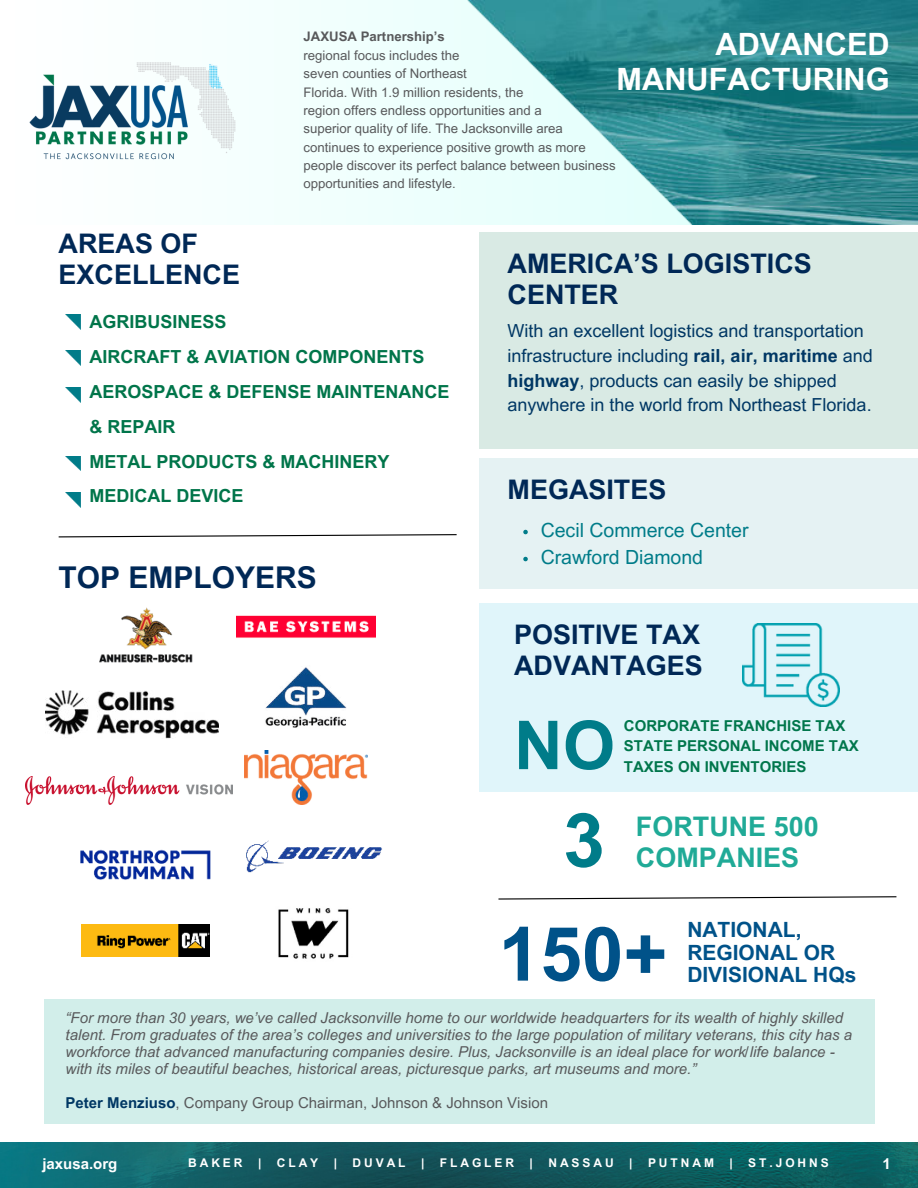
<style>
.page{position:relative;width:918px;height:1188px;background:#fff}
.page>*{position:absolute;margin:0;border:0;box-sizing:border-box;transform-origin:0 0}
.t1{font:700 75px "Arial MT Pro";color:#005289}
.t2{font:700 75px "Arial MT Pro";color:#007c89}
.t3{font:700 67.5px "Arial MT Pro";color:#007c89}
.t4{font:700 30.75px/34.8px "Arial MT Pro";color:#fff;text-align:right}
.t5{font:700 30px "Arial MT Pro";color:#002856}
.t6{font:700 27px/30.3px "Arial MT Pro";color:#002856}
.t7{font:700 27px "Arial MT Pro";color:#20aa97}
.t8{font:700 21px/22.5px "Arial MT Pro";color:#005289}
.t9{font:19.5px/27px "Arial MT Pro";color:#007c89}
.t10{font:18px/24.8px "Arial MT Pro";color:#003764}
.t11{font:700 18px/34.8px "Arial MT Pro";color:#00754a}
.t12{font:italic 15px/16.8px "Arial MT Pro";color:#58595b}
.t13{font:700 15px/20.2px "Arial MT Pro";color:#00764b}
.t14{font:15px "Arial MT Pro";color:#58595b}
.t15{font:700 15px "Arial MT Pro";color:#fff}
.t16{font:13.2px/18.3px "Arial MT Pro";color:#58595b}
.t17{font:700 13.2px "Arial MT Pro";color:#58595b}
.t18{font:700 12px "Arial MT Pro";letter-spacing:.245em;color:#fff}
.s1{font-weight:700}
.s2{font-weight:700;color:#003764}
</style>
<div class="page">
<img style="left:249px;top:0;width:669px;height:225px">
<img style="left:29px;top:47px;width:235px;height:130px">
<img style="left:66px;top:315px;width:14px;height:14px">
<img style="left:66px;top:351px;width:14px;height:15px">
<img style="left:66px;top:388px;width:14px;height:14px">
<img style="left:65px;top:456px;width:15px;height:15px">
<img style="left:66px;top:493px;width:14px;height:14px">
<div style="left:480px;top:232px;width:438px;height:217px;background:#d9eae4"></div>
<div style="left:480px;top:458px;width:438px;height:131px;background:#e5f2f3"></div>
<svg style="left:523px;top:530px;width:5px;height:4px"></svg>
<svg style="left:523px;top:557px;width:5px;height:4px"></svg>
<svg style="left:58px;top:534px;width:399px;height:4px"></svg>
<div style="left:44px;top:1000px;width:830px;height:124px;background:#d2eeea"></div>
<div style="left:479px;top:603px;width:439px;height:189px;background:#e0f5fa"></div>
<img style="left:742px;top:624px;width:98px;height:83px">
<svg style="left:498px;top:896px;width:399px;height:4px"></svg>
<img style="left:0;top:1143px;width:918px;height:45px">
<img style="left:278px;top:908px;width:71px;height:51px">
<img style="left:99px;top:607px;width:94px;height:56px">
<img style="left:46px;top:690px;width:173px;height:49px">
<img style="left:81px;top:924px;width:128px;height:33px">
<img style="left:246px;top:840px;width:136px;height:33px">
<img style="left:244px;top:750px;width:124px;height:54px">
<img style="left:236px;top:615px;width:140px;height:23px">
<img style="left:265px;top:667px;width:82px;height:61px">
<img style="left:26px;top:777px;width:207px;height:28px">
<img style="left:80px;top:849px;width:131px;height:31px">
<p class="t17" style="left:304px;top:29px;width:143px">JAXUSA Partnership’s</p>
<p class="t16" style="left:304px;top:47px;width:314px">regional focus includes the<br>seven counties of Northeast<br>Florida. With 1.9 million residents, the<br>region offers endless opportunities and a<br>superior quality of life. The Jacksonville area continues to experience positive growth as more people discover its perfect balance between business opportunities and lifestyle.</p>
<h3 class="t4" style="left:617px;top:28px;width:275px">ADVANCED<br>MANUFACTURING</h3>
<h3 class="t6" style="left:59px;top:230px;width:183px">AREAS OF<br>EXCELLENCE</h3>
<p class="t11" style="left:89px;top:305px;width:362px">AGRIBUSINESS<br>AIRCRAFT &amp; AVIATION COMPONENTS<br>AEROSPACE &amp; DEFENSE MAINTENANCE &amp; REPAIR<br>METAL PRODUCTS &amp; MACHINERY<br>MEDICAL DEVICE</p>
<h3 class="t5" style="left:59px;top:560px;width:260px">TOP EMPLOYERS</h3>
<h3 class="t6" style="left:508px;top:250px;width:306px">AMERICA’S LOGISTICS<br>CENTER</h3>
<p class="t10" style="left:508px;top:319px;width:367px">With an excellent logistics and transportation infrastructure including <span class="s1">rail, air, maritime</span> and <span class="s1">highway</span>, products can easily be shipped anywhere in the world from Northeast Florida.</p>
<h3 class="t6" style="left:508px;top:476px;width:160px">MEGASITES</h3>
<h3 class="t9" style="left:541px;top:517px;width:209px">Cecil Commerce Center<br>Crawford Diamond</h3>
<h3 class="t6" style="left:514px;top:621px;width:190px">POSITIVE TAX<br>ADVANTAGES</h3>
<h2 class="t3" style="left:514px;top:706px;width:103px">NO</h2>
<p class="t13" style="left:624px;top:716px;width:236px">CORPORATE FRANCHISE TAX<br>STATE PERSONAL INCOME TAX</p>
<p class="t13" style="left:624px;top:757px;width:184px">TAXES ON INVENTORIES</p>
<h1 class="t2" style="left:563px;top:796px;width:43px">3</h1>
<h3 class="t7" style="left:636px;top:811px;width:184px">FORTUNE 500</h3>
<h3 class="t7" style="left:636px;top:841px;width:165px">COMPANIES</h3>
<h1 class="t1" style="left:498px;top:910px;width:170px">150+</h1>
<h3 class="t8" style="left:687px;top:919px;width:150px">NATIONAL,<br>REGIONAL OR</h3>
<h3 class="t8" style="left:687px;top:964px;width:171px">DIVISIONAL HQs</h3>
<p class="t12" style="left:66px;top:1010px;width:788px">“For more than 30 years, we’ve called Jacksonville home to our worldwide headquarters for its wealth of highly skilled talent. From graduates of the area’s colleges and universities to the large population of military veterans, this city has a workforce that advanced manufacturing companies desire. Plus, Jacksonville is an ideal place for work/life balance - with its miles of beautiful beaches, historical areas, picturesque parks, art museums and more.”</p>
<p class="t14" style="left:66px;top:1094px;width:484px"><span class="s2">Peter Menziuso</span>, Company Group Chairman, Johnson &amp; Johnson Vision</p>
<p class="t15" style="left:42px;top:1155px;width:77px">jaxusa.org</p>
<p class="t15" style="left:882px;top:1155px;width:10px">1</p>
<p class="t18" style="left:188px;top:1156px;width:56px">BAKER</p>
<p class="t18" style="left:258px;top:1156px;width:5px">|</p>
<p class="t18" style="left:277px;top:1156px;width:43px">CLAY</p>
<p class="t18" style="left:334px;top:1156px;width:5px">|</p>
<p class="t18" style="left:353px;top:1156px;width:55px">DUVAL</p>
<p class="t18" style="left:421px;top:1156px;width:5px">|</p>
<p class="t18" style="left:440px;top:1156px;width:76px">FLAGLER</p>
<p class="t18" style="left:530px;top:1156px;width:5px">|</p>
<p class="t18" style="left:548px;top:1156px;width:67px">NASSAU</p>
<p class="t18" style="left:629px;top:1156px;width:5px">|</p>
<p class="t18" style="left:648px;top:1156px;width:67px">PUTNAM</p>
<p class="t18" style="left:729px;top:1156px;width:5px">|</p>
<p class="t18" style="left:748px;top:1156px;width:82px">ST.JOHNS</p>
</div>
